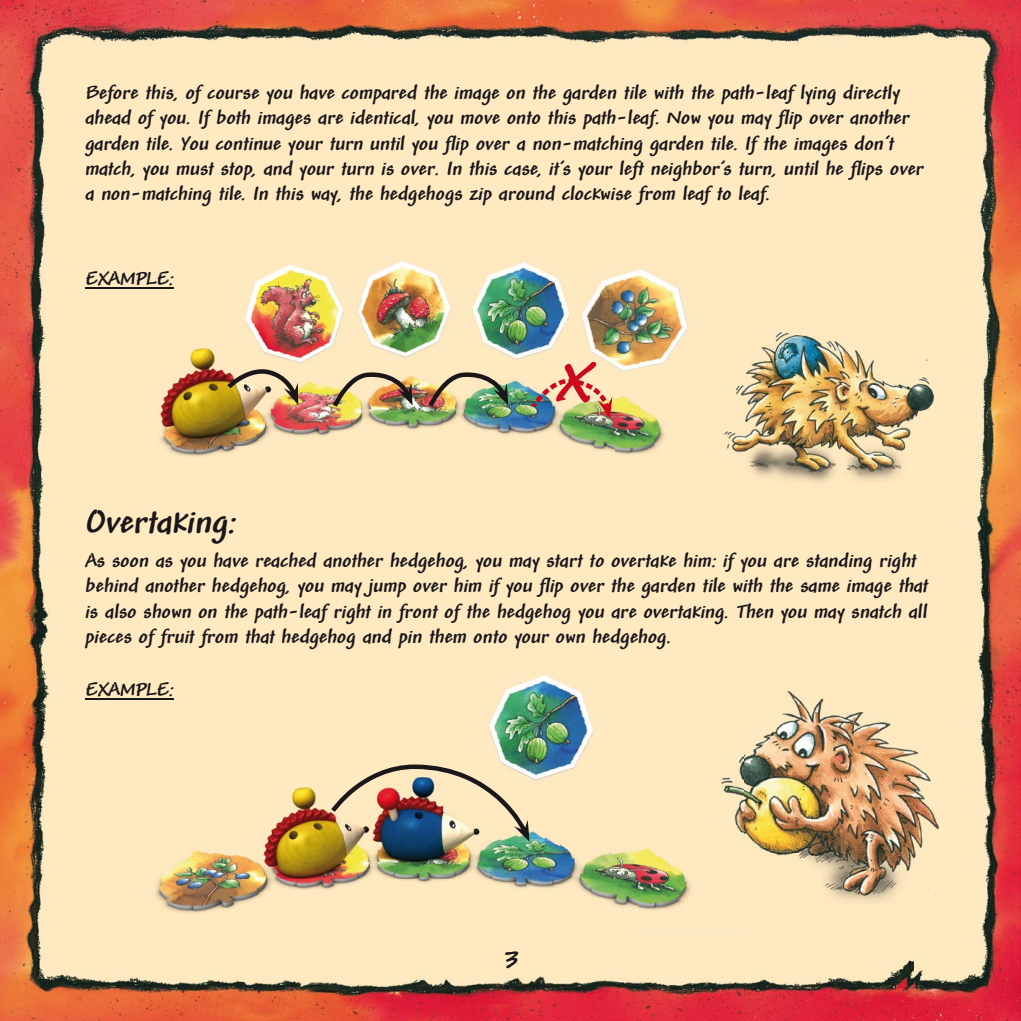
<style>
.page{position:relative;width:1021px;height:1021px;background:#fff}
.page>*{position:absolute;margin:0;border:0;box-sizing:border-box;transform-origin:0 0}
.t1{font:italic 700 36px "Andy";color:#1a171b}
.t2{font:italic 700 30px "Andy";color:#1a171b}
.t3{font:italic 700 21px/25.2px "Andy";color:#1a171b}
</style>
<div class="page">
<img style="left:0;top:0;width:1020px;height:214px">
<img style="left:0;top:214px;width:161px;height:430px">
<img style="left:714px;top:214px;width:306px;height:108px">
<div style="left:699px;top:322px;width:52px;height:356px;background:#ffe9c0"></div>
<img style="left:913px;top:322px;width:107px;height:698px">
<img style="left:0;top:644px;width:107px;height:376px">
<img style="left:107px;top:919px;width:806px;height:101px">
<img style="left:743px;top:678px;width:219px;height:241px">
<img style="left:725px;top:318px;width:220px;height:176px">
<img style="left:112px;top:196px;width:602px;height:401px">
<svg style="left:227px;top:369px;width:71px;height:36px"></svg>
<img style="left:333px;top:372px;width:79px;height:35px">
<img style="left:428px;top:372px;width:80px;height:35px">
<img style="left:104px;top:636px;width:639px;height:292px">
<img style="left:331px;top:764px;width:198px;height:77px">
<hr style="left:85px;top:698px;width:89px;height:1px;background:#1a171b">
<hr style="left:85px;top:287px;width:89px;height:2px;background:#1a171b">
<img style="left:531px;top:356px;width:81px;height:63px">
<p class="t3" style="left:85px;top:81px;width:840px">Before this, of course you have compared the image on the garden tile with the path-leaf lying directly ahead of you. If both images are identical, you move onto this path-leaf. Now you may flip over another garden tile. You continue your turn until you flip over a non-matching garden tile. If the images don‘t match, you must stop, and your turn is over. In this case, it’s your left neighbor’s turn, until he flips over a non-matching tile. In this way, the hedgehogs zip around clockwise from leaf to leaf.</p>
<p class="t3" style="left:85px;top:266px;width:90px">EXAMPLE:</p>
<h1 class="t1" style="left:85px;top:501px;width:153px">Overtaking:</h1>
<p class="t3" style="left:85px;top:548px;width:844px">As soon as you have reached another hedgehog, you may start to overtake him: if you are standing right behind another hedgehog, you may jump over him if you flip over the garden tile with the same image that is also shown on the path-leaf right in front of the hedgehog you are overtaking. Then you may snatch all pieces of fruit from that hedgehog and pin them onto your own hedgehog.</p>
<p class="t3" style="left:85px;top:677px;width:90px">EXAMPLE:</p>
<h2 class="t2" style="left:503px;top:942px;width:16px">3</h2>
</div>
